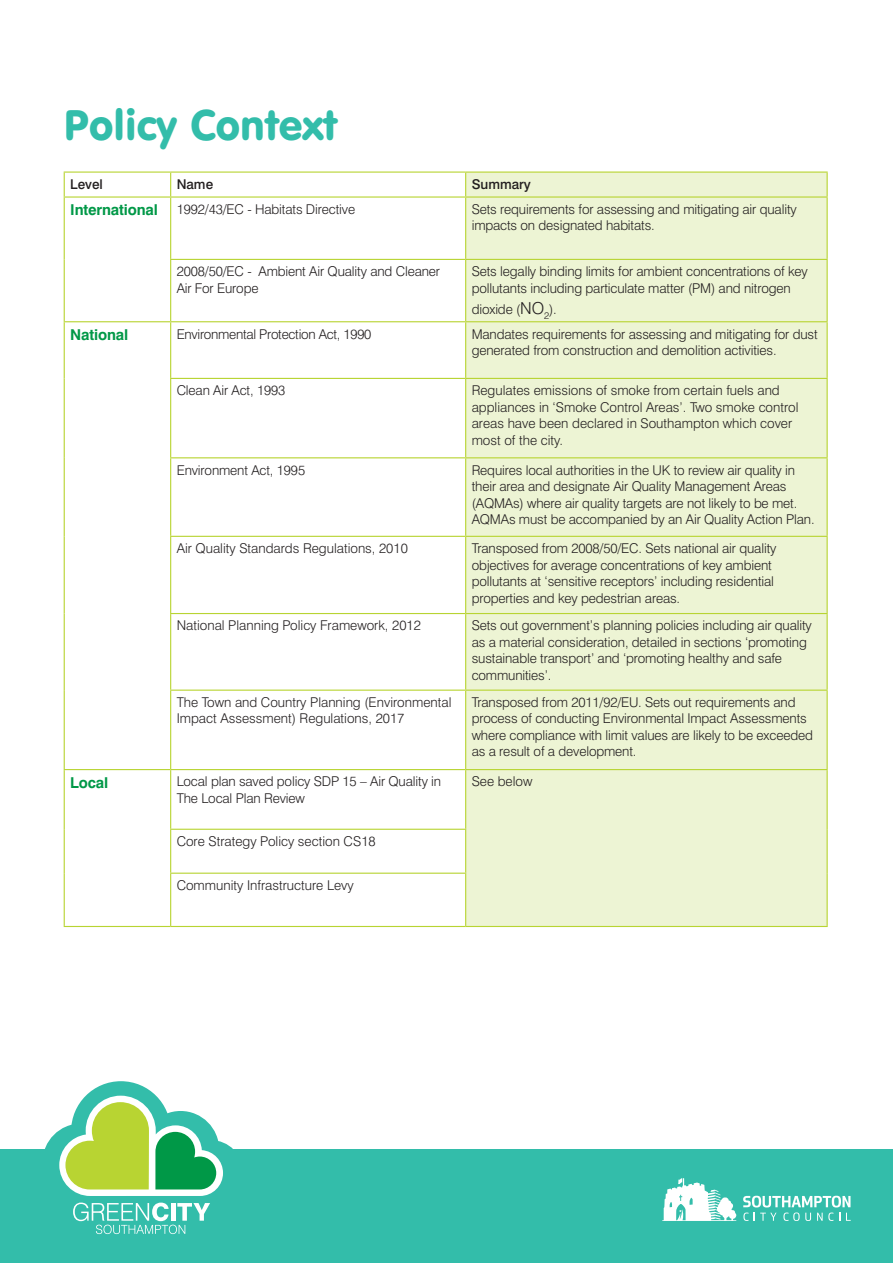
<style>
.page{position:relative;width:893px;height:1263px;background:#fff}
.page>*{position:absolute;margin:0;border:0;box-sizing:border-box;transform-origin:0 0}
.Main_title{font:42px "VAG Rounded BT";color:#33bdaa}
.t1{font:700 15px "Swiss 721 BT";letter-spacing:-.01em;color:#009847}
.t2{font:300 13.5px/16.5px "Swiss 721 BT";letter-spacing:-.01em;color:#231f20}
.t3{font:500 13.5px "Swiss 721 BT";color:#231f20}
.s1{font-weight:700;font-size:15px;color:#009847}
.s2{font-size:16.5px}
</style>
<div class="page">
<div style="left:0;top:1150px;width:893px;height:113px;background:#33bdaa"></div>
<div style="left:43px;top:1123px;width:77px;height:77px;background:#33bdaa;border-radius:50%"></div>
<div style="left:71px;top:1081px;width:100px;height:100px;background:#33bdaa;border-radius:50%"></div>
<div style="left:179px;top:1140px;width:64px;height:65px;background:#33bdaa;border-radius:50%"></div>
<svg style="left:662px;top:1178px;width:74px;height:43px"></svg>
<svg style="left:743px;top:1196px;width:108px;height:25px"></svg>
<svg style="left:73px;top:1202px;width:137px;height:32px"></svg>
<svg style="left:59px;top:1096px;width:164px;height:100px"></svg>
<div style="left:466px;top:173px;width:361px;height:753px;background:#edf4d4"></div>
<hr style="left:64px;top:171px;width:107px;height:2px;background:#b8d432">
<svg style="left:64px;top:173px;width:1px;height:23px"></svg>
<hr style="left:171px;top:171px;width:295px;height:2px;background:#b8d432">
<svg style="left:170px;top:173px;width:1px;height:23px"></svg>
<hr style="left:466px;top:171px;width:362px;height:2px;background:#b8d432">
<svg style="left:465px;top:173px;width:1px;height:23px"></svg>
<svg style="left:827px;top:173px;width:1px;height:23px"></svg>
<hr style="left:64px;top:196px;width:107px;height:2px;background:#b8d432">
<hr style="left:64px;top:198px;width:1px;height:61px;background:#b8d432">
<hr style="left:171px;top:196px;width:295px;height:2px;background:#b8d432">
<hr style="left:170px;top:198px;width:1px;height:61px;background:#b8d432">
<hr style="left:466px;top:196px;width:362px;height:2px;background:#b8d432">
<hr style="left:465px;top:198px;width:1px;height:61px;background:#b8d432">
<hr style="left:827px;top:198px;width:1px;height:61px;background:#b8d432">
<hr style="left:64px;top:259px;width:1px;height:62px;background:#b8d432">
<hr style="left:170px;top:259px;width:296px;height:1px;background:#b8d432">
<hr style="left:170px;top:260px;width:1px;height:61px;background:#b8d432">
<hr style="left:466px;top:259px;width:362px;height:1px;background:#b8d432">
<hr style="left:465px;top:260px;width:1px;height:61px;background:#b8d432">
<hr style="left:827px;top:260px;width:1px;height:61px;background:#b8d432">
<hr style="left:64px;top:321px;width:107px;height:1px;background:#b8d432">
<hr style="left:64px;top:322px;width:1px;height:56px;background:#b8d432">
<hr style="left:171px;top:321px;width:295px;height:1px;background:#b8d432">
<hr style="left:170px;top:322px;width:1px;height:56px;background:#b8d432">
<hr style="left:466px;top:321px;width:362px;height:1px;background:#b8d432">
<hr style="left:465px;top:322px;width:1px;height:56px;background:#b8d432">
<hr style="left:827px;top:322px;width:1px;height:56px;background:#b8d432">
<hr style="left:64px;top:378px;width:1px;height:80px;background:#b8d432">
<hr style="left:170px;top:378px;width:296px;height:1px;background:#b8d432">
<hr style="left:170px;top:379px;width:1px;height:78px;background:#b8d432">
<hr style="left:466px;top:378px;width:362px;height:1px;background:#b8d432">
<hr style="left:465px;top:379px;width:1px;height:78px;background:#b8d432">
<hr style="left:827px;top:379px;width:1px;height:78px;background:#b8d432">
<hr style="left:64px;top:458px;width:1px;height:78px;background:#b8d432">
<hr style="left:170px;top:457px;width:296px;height:1px;background:#b8d432">
<hr style="left:170px;top:458px;width:1px;height:78px;background:#b8d432">
<hr style="left:466px;top:457px;width:362px;height:1px;background:#b8d432">
<hr style="left:465px;top:458px;width:1px;height:78px;background:#b8d432">
<hr style="left:827px;top:458px;width:1px;height:78px;background:#b8d432">
<hr style="left:64px;top:536px;width:1px;height:77px;background:#b8d432">
<hr style="left:170px;top:536px;width:296px;height:1px;background:#b8d432">
<hr style="left:170px;top:537px;width:1px;height:76px;background:#b8d432">
<hr style="left:466px;top:536px;width:362px;height:1px;background:#b8d432">
<hr style="left:465px;top:537px;width:1px;height:76px;background:#b8d432">
<hr style="left:827px;top:537px;width:1px;height:76px;background:#b8d432">
<hr style="left:64px;top:613px;width:1px;height:77px;background:#b8d432">
<hr style="left:170px;top:613px;width:296px;height:1px;background:#b8d432">
<hr style="left:170px;top:614px;width:1px;height:76px;background:#b8d432">
<hr style="left:466px;top:613px;width:362px;height:1px;background:#b8d432">
<hr style="left:465px;top:614px;width:1px;height:76px;background:#b8d432">
<hr style="left:827px;top:614px;width:1px;height:76px;background:#b8d432">
<hr style="left:64px;top:690px;width:1px;height:79px;background:#b8d432">
<hr style="left:170px;top:690px;width:296px;height:1px;background:#b8d432">
<hr style="left:170px;top:691px;width:1px;height:78px;background:#b8d432">
<hr style="left:466px;top:690px;width:362px;height:1px;background:#b8d432">
<hr style="left:465px;top:691px;width:1px;height:78px;background:#b8d432">
<hr style="left:827px;top:691px;width:1px;height:78px;background:#b8d432">
<hr style="left:64px;top:769px;width:107px;height:1px;background:#b8d432">
<hr style="left:64px;top:770px;width:1px;height:59px;background:#b8d432">
<hr style="left:171px;top:769px;width:295px;height:1px;background:#b8d432">
<hr style="left:170px;top:770px;width:1px;height:59px;background:#b8d432">
<hr style="left:466px;top:769px;width:362px;height:1px;background:#b8d432">
<hr style="left:465px;top:770px;width:1px;height:59px;background:#b8d432">
<hr style="left:827px;top:770px;width:1px;height:59px;background:#b8d432">
<hr style="left:64px;top:829px;width:1px;height:44px;background:#b8d432">
<hr style="left:170px;top:829px;width:296px;height:1px;background:#b8d432">
<hr style="left:170px;top:830px;width:1px;height:43px;background:#b8d432">
<hr style="left:465px;top:830px;width:1px;height:43px;background:#b8d432">
<hr style="left:827px;top:829px;width:1px;height:44px;background:#b8d432">
<hr style="left:64px;top:873px;width:1px;height:53px;background:#b8d432">
<hr style="left:170px;top:873px;width:296px;height:1px;background:#b8d432">
<hr style="left:170px;top:874px;width:1px;height:52px;background:#b8d432">
<hr style="left:465px;top:874px;width:1px;height:52px;background:#b8d432">
<hr style="left:827px;top:873px;width:1px;height:53px;background:#b8d432">
<hr style="left:64px;top:926px;width:107px;height:1px;background:#b8d432">
<hr style="left:171px;top:926px;width:295px;height:1px;background:#b8d432">
<hr style="left:466px;top:926px;width:362px;height:1px;background:#b8d432">
<p class="Main_title" style="left:64px;top:99px;width:275px">Policy Context</p>
<p class="t3" style="left:70px;top:176px;width:34px">Level</p>
<p class="t3" style="left:177px;top:176px;width:38px">Name</p>
<p class="t3" style="left:472px;top:176px;width:61px">Summary</p>
<p class="t2" style="left:70px;top:201px;width:286px"><span class="s1">International</span> 1992/43/EC - Habitats Directive</p>
<p class="t2" style="left:472px;top:201px;width:327px">Sets requirements for assessing and mitigating air quality impacts on designated habitats.</p>
<p class="t2" style="left:177px;top:263px;width:265px">2008/50/EC - Ambient Air Quality and Cleaner<br>Air For Europe</p>
<p class="t2" style="left:472px;top:263px;width:338px">Sets legally binding limits for ambient concentrations of key pollutants including particulate matter (PM) and nitrogen</p>
<p class="t2" style="left:472px;top:301px;width:87px">dioxide (<span class="s2">NO</span><sub>2</sub>).</p>
<p class="t1" style="left:70px;top:325px;width:59px">National</p>
<p class="t2" style="left:177px;top:325px;width:196px">Environmental Protection Act, 1990</p>
<p class="t2" style="left:472px;top:325px;width:348px">Mandates requirements for assessing and mitigating for dust generated from construction and demolition activities.</p>
<p class="t2" style="left:177px;top:382px;width:110px">Clean Air Act, 1993</p>
<p class="t2" style="left:472px;top:382px;width:328px">Regulates emissions of smoke from certain fuels and appliances in ‘Smoke Control Areas’. Two smoke control areas have been declared in Southampton which cover most of the city.</p>
<p class="t2" style="left:177px;top:461px;width:130px">Environment Act, 1995</p>
<p class="t2" style="left:472px;top:461px;width:344px">Requires local authorities in the UK to review air quality in their area and designate Air Quality Management Areas (AQMAs) where air quality targets are not likely to be met.<br>AQMAs must be accompanied by an Air Quality Action Plan.</p>
<p class="t2" style="left:177px;top:540px;width:233px">Air Quality Standards Regulations, 2010</p>
<p class="t2" style="left:472px;top:540px;width:306px">Transposed from 2008/50/EC. Sets national air quality objectives for average concentrations of key ambient pollutants at ‘sensitive receptors’ including residential properties and key pedestrian areas.</p>
<p class="t2" style="left:177px;top:617px;width:246px">National Planning Policy Framework, 2012</p>
<p class="t2" style="left:472px;top:617px;width:342px">Sets out government’s planning policies including air quality as a material consideration, detailed in sections ‘promoting sustainable transport’ and ‘promoting healthy and safe communities’.</p>
<p class="t2" style="left:177px;top:694px;width:276px">The Town and Country Planning (Environmental<br>Impact Assessment) Regulations, 2017</p>
<p class="t2" style="left:472px;top:694px;width:343px">Transposed from 2011/92/EU. Sets out requirements and process of conducting Environmental Impact Assessments where compliance with limit values are likely to be exceeded as a result of a development.</p>
<p class="t1" style="left:70px;top:773px;width:40px">Local</p>
<p class="t2" style="left:177px;top:773px;width:266px">Local plan saved policy SDP 15 – Air Quality in<br>The Local Plan Review</p>
<p class="t2" style="left:472px;top:773px;width:62px">See below</p>
<p class="t2" style="left:177px;top:833px;width:201px">Core Strategy Policy section CS18</p>
<p class="t2" style="left:177px;top:877px;width:179px">Community Infrastructure Levy</p>
</div>
